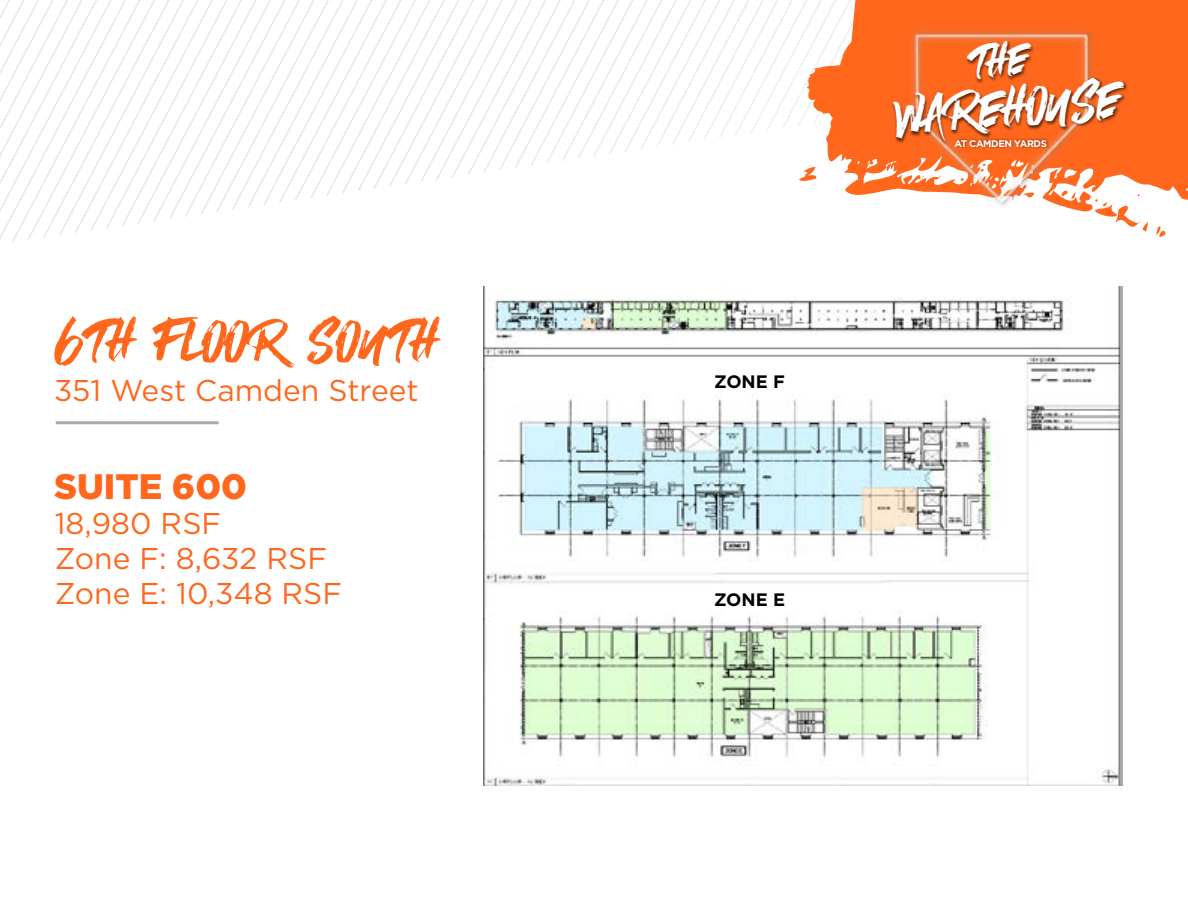
<style>
.page{position:relative;width:1188px;height:918px;background:#fff}
.page>*{position:absolute;margin:0;border:0;box-sizing:border-box;transform-origin:0 0}
.t1{font:50.1px "Mystique";letter-spacing:.03em;color:#ff671d}
.t2{font:46.35px "Mystique";color:#fff}
.t3{font:900 35.4px "Gotham";color:#ff671d}
.t4{font:30px/35.4px "Gotham";color:#ff671d}
.t5{font:700 18px "Gotham";color:#000}
.t6{font:700 9.6px "Gotham";letter-spacing:-.04em;color:#fff}
</style>
<div class="page">
<svg style="left:0;top:0;width:843px;height:242px"></svg>
<div style="left:844px;top:0;width:344px;height:101px;background:#ff671d"></div>
<svg style="left:799px;top:101px;width:389px;height:136px"></svg>
<div style="left:910px;top:26px;width:186px;height:185px;background:#000;opacity:.45"></div>
<img style="left:911px;top:18px;width:182px;height:190px">
<div style="left:891px;top:77px;width:237px;height:69px;background:#000;opacity:.63"></div>
<div style="left:955px;top:138px;width:94px;height:11px;background:#000;opacity:.38"></div>
<hr style="left:56px;top:421px;width:163px;height:3px;background:#a7a8aa">
<div style="left:292px;top:490px;width:834px;height:298px;background:#fff;border:2px solid #fff"></div>
<img style="left:484px;top:286px;width:638px;height:499px">
<svg style="left:807px;top:38px;width:226px;height:131px;background:#e66e33"></svg>
<h1 class="t1" style="left:54px;top:314px;width:384px">6TH FLOOR SOUTH</h1>
<p class="t4" style="left:54px;top:372px;width:366px">351 West Camden Street</p>
<p class="t3" style="left:54px;top:462px;width:195px">SUITE 600</p>
<p class="t4" style="left:55px;top:505px;width:289px">18,980 RSF<br>Zone F: 8,632 RSF<br>Zone E: 10,348 RSF</p>
<p class="t5" style="left:714px;top:369px;width:72px">ZONE F</p>
<p class="t5" style="left:714px;top:587px;width:73px">ZONE E</p>
<h2 class="t2" style="left:892px;top:92px;width:227px;rotate:-5deg">WAREHOUSE</h2>
<p class="t6" style="left:955px;top:137px;width:94px">AT CAMDEN YARDS</p>
</div>
